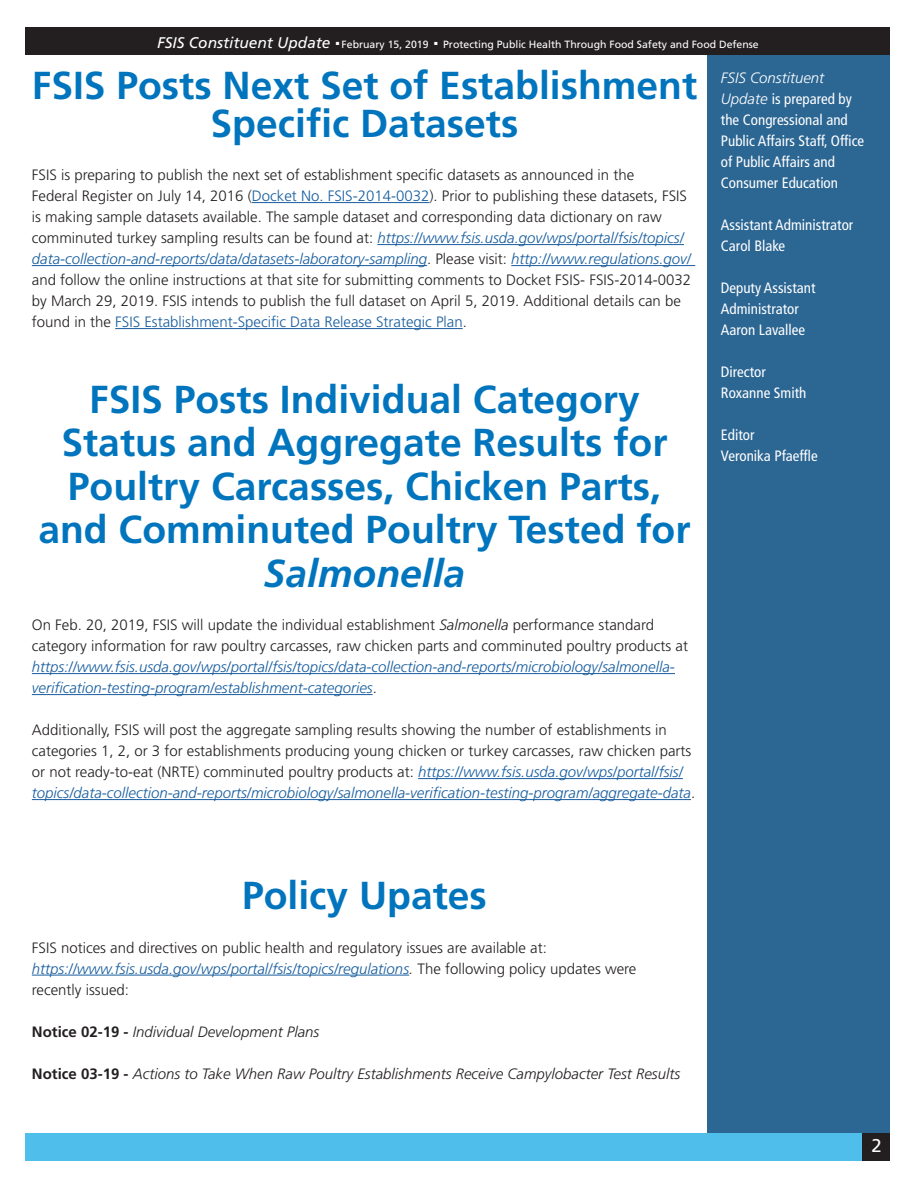
<style>
.page{position:relative;width:918px;height:1188px;background:#fff}
.page>*{position:absolute;margin:0;border:0;box-sizing:border-box;transform-origin:0 0}
.t1{font:700 39px/43.5px "Frutiger LT Std";color:#0075bd;text-align:center}
.t2{font:27.45px "Frutiger LT Std";color:#fff}
.t3{font:18.45px "Frutiger LT Std";color:#fff}
.t4{font:italic 15.45px "Frutiger LT Std";color:#fff}
.t5{font:300 15px/21px "Frutiger LT Std";color:#231f20}
.t6{font:condensed 15px/21px "Frutiger LT Std";color:#fff}
.t7{font:italic 300 15px "Frutiger LT Std";color:#231f20}
.t8{font:italic 300 15px "Frutiger LT Std";color:#175d9e}
.t9{font:10.5px "Frutiger LT Std";color:#fff}
.s1{font-weight:300;font-style:italic;font-stretch:normal}
.s2{color:#175d9e}
.s3{font-style:italic;color:#175d9e}
.s4{font-style:italic}
.s5{color:#231f20}
.s6{font-style:normal;color:#231f20}
.s7{font-weight:700;font-style:normal}
</style>
<div class="page">
<div style="left:707px;top:30px;width:183px;height:1106px;background:#2c6693"></div>
<div style="left:26px;top:27px;width:864px;height:28px;background:#231f20"></div>
<div style="left:26px;top:1133px;width:864px;height:28px;background:#50beeb"></div>
<div style="left:862px;top:1133px;width:28px;height:28px;background:#231f20"></div>
<hr style="left:252px;top:202px;width:177px;height:1px;background:#175d9e">
<hr style="left:377px;top:244px;width:307px;height:1px;background:#175d9e">
<hr style="left:32px;top:265px;width:395px;height:1px;background:#175d9e">
<hr style="left:511px;top:265px;width:184px;height:1px;background:#175d9e">
<hr style="left:115px;top:328px;width:348px;height:1px;background:#175d9e">
<hr style="left:32px;top:673px;width:643px;height:1px;background:#175d9e">
<hr style="left:32px;top:694px;width:341px;height:1px;background:#175d9e">
<hr style="left:418px;top:778px;width:265px;height:1px;background:#175d9e">
<hr style="left:32px;top:799px;width:659px;height:1px;background:#175d9e">
<hr style="left:32px;top:975px;width:377px;height:1px;background:#175d9e">
<p class="t4" style="left:157px;top:33px;width:186px">FSIS Constituent Update <sup>.</sup></p>
<p class="t9" style="left:342px;top:38px;width:88px">February 15, 2019</p>
<p class="t2" style="left:432px;top:19px;width:9px">.</p>
<p class="t9" style="left:443px;top:38px;width:317px">Protecting Public Health Through Food Safety and Food Defense</p>
<p class="t6" style="left:721px;top:68px;width:145px"><span class="s1">FSIS Constituent<br>Update</span> is prepared by the Congressional and<br>Public Affairs Staff, Office of Public Affairs and<br>Consumer Education</p>
<p class="t6" style="left:721px;top:215px;width:134px">Assistant Administrator</p>
<p class="t6" style="left:721px;top:236px;width:66px">Carol Blake</p>
<p class="t6" style="left:721px;top:278px;width:96px">Deputy Assistant<br>Administrator</p>
<p class="t6" style="left:721px;top:320px;width:86px">Aaron Lavallee</p>
<p class="t6" style="left:721px;top:362px;width:46px">Director</p>
<p class="t6" style="left:721px;top:383px;width:87px">Roxanne Smith</p>
<p class="t6" style="left:721px;top:425px;width:35px">Editor</p>
<p class="t6" style="left:721px;top:446px;width:98px">Veronika Pfaeffle</p>
<p class="t1" style="left:32px;top:67px;width:667px;line-height:37.5px">FSIS Posts Next Set of Establishment<br>Specific Datasets</p>
<p class="t5" style="left:32px;top:165px;width:604px">FSIS is preparing to publish the next set of establishment specific datasets as announced in the</p>
<p class="t5" style="left:32px;top:186px;width:661px">Federal Register on July 14, 2016 (<span class="s2">Docket No. FSIS-2014-0032</span>). Prior to publishing these datasets, FSIS is making sample datasets available. The sample dataset and corresponding data dictionary on raw comminuted turkey sampling results can be found at: <span class="s3">https://www.fsis.usda.gov/wps/portal/fsis/topics/ data-collection-and-reports/data/datasets-laboratory-sampling</span>. Please visit: <span class="s3">http://www.regulations.gov/ </span>and follow the online instructions at that site for submitting comments to Docket FSIS- FSIS-2014-0032 by March 29, 2019. FSIS intends to publish the full dataset on April 5, 2019. Additional details can be found in the <span class="s2">FSIS Establishment-Specific Data Release Strategic Plan</span>.</p>
<p class="t1" style="left:89px;top:377px;width:552px">FSIS Posts Individual Category</p>
<p class="t1" style="left:38px;top:421px;width:654px">Status and Aggregate Results for<br>Poultry Carcasses, Chicken Parts, and Comminuted Poultry Tested for<br><span class="s4">Salmonella</span></p>
<p class="t5" style="left:32px;top:615px;width:658px">On Feb. 20, 2019, FSIS will update the individual establishment <span class="s4">Salmonella</span> performance standard category information for raw poultry carcasses, raw chicken parts and comminuted poultry products at <span class="s3">https://www.fsis.usda.gov/wps/portal/fsis/topics/data-collection-and-reports/microbiology/salmonella&shy;verification-testing-program/establishment-categories</span>.</p>
<p class="t5" style="left:32px;top:720px;width:665px">Additionally, FSIS will post the aggregate sampling results showing the number of establishments in categories 1, 2, or 3 for establishments producing young chicken or turkey carcasses, raw chicken parts or not ready-to-eat (NRTE) comminuted poultry products at: <span class="s3">https://www.fsis.usda.gov/wps/portal/fsis/ topics/data-collection-and-reports/microbiology/salmonella-verification-testing-program/aggregate-data</span>.</p>
<p class="t1" style="left:242px;top:874px;width:246px">Policy Upates</p>
<p class="t5" style="left:32px;top:937px;width:517px">FSIS notices and directives on public health and regulatory issues are available at:</p>
<p class="t8" style="left:32px;top:960px;width:606px">https://www.fsis.usda.gov/wps/portal/fsis/topics/regulations<span class="s5">.</span> <span class="s6">The following policy updates were</span></p>
<p class="t5" style="left:32px;top:979px;width:99px">recently issued:</p>
<p class="t7" style="left:32px;top:1023px;width:289px"><span class="s7">Notice 02-19 -</span> Individual Development Plans</p>
<p class="t7" style="left:32px;top:1065px;width:650px"><span class="s7">Notice 03-19 -</span> Actions to Take When Raw Poultry Establishments Receive Campylobacter Test Results</p>
<p class="t3" style="left:872px;top:1134px;width:12px">2</p>
</div>
